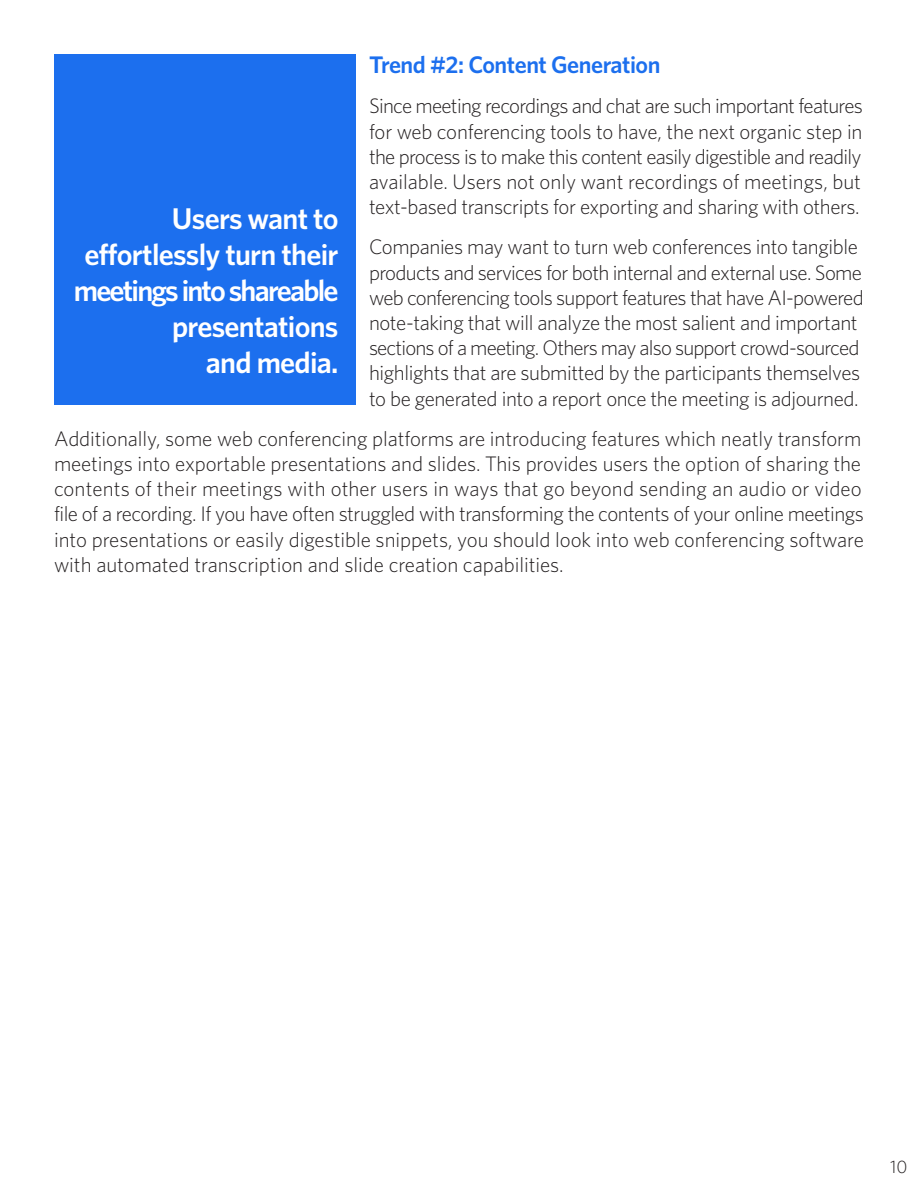
<style>
.page{position:relative;width:918px;height:1188px;background:#fff}
.page>*{position:absolute;margin:0;border:0;box-sizing:border-box;transform-origin:0 0}
.t1{font:600 30px/36px "Whitney";letter-spacing:-.025em;color:#fff;text-align:right}
.t2{font:600 24px "Whitney";letter-spacing:-.02em;color:#1c6fee}
.Paragraph_Style_1{font:300 21px/25.2px "Whitney";letter-spacing:-.02em;color:#231f20}
.t3{font:300 18px "Whitney";color:#231f20}
</style>
<div class="page">
<div style="left:54px;top:54px;width:302px;height:351px;background:#1c6fee"></div>
<p class="t2" style="left:369px;top:49px;width:293px">Trend #2: Content Generation</p>
<p class="Paragraph_Style_1" style="left:369px;top:93px;width:496px;text-align:justify">Since meeting recordings and chat are such important features for web conferencing tools to have, the next organic step in the process is to make this content easily digestible and readily available. Users not only want recordings of meetings, but text-based transcripts for exporting and sharing with others.</p>
<p class="Paragraph_Style_1" style="left:369px;top:234px;width:496px">Companies may want to turn web conferences into tangible products and services for both internal and external use. Some web conferencing tools support features that have AI-powered note-taking that will analyze the most salient and important sections of a meeting. Others may also support crowd-sourced highlights that are submitted by the participants themselves to be generated into a report once the meeting is adjourned.</p>
<p class="Paragraph_Style_1" style="left:54px;top:425px;width:811px">Additionally, some web conferencing platforms are introducing features which neatly transform meetings into exportable presentations and slides. This provides users the option of sharing the contents of their meetings with other users in ways that go beyond sending an audio or video file of a recording. If you have often struggled with transforming the contents of your online meetings into presentations or easily digestible snippets, you should look into web conferencing software with automated transcription and slide creation capabilities.</p>
<p class="t1" style="left:74px;top:200px;width:266px">Users want to effortlessly turn their meetings into shareable presentations<br>and media.</p>
<p class="t3" style="left:890px;top:1155px;width:19px">10</p>
</div>
